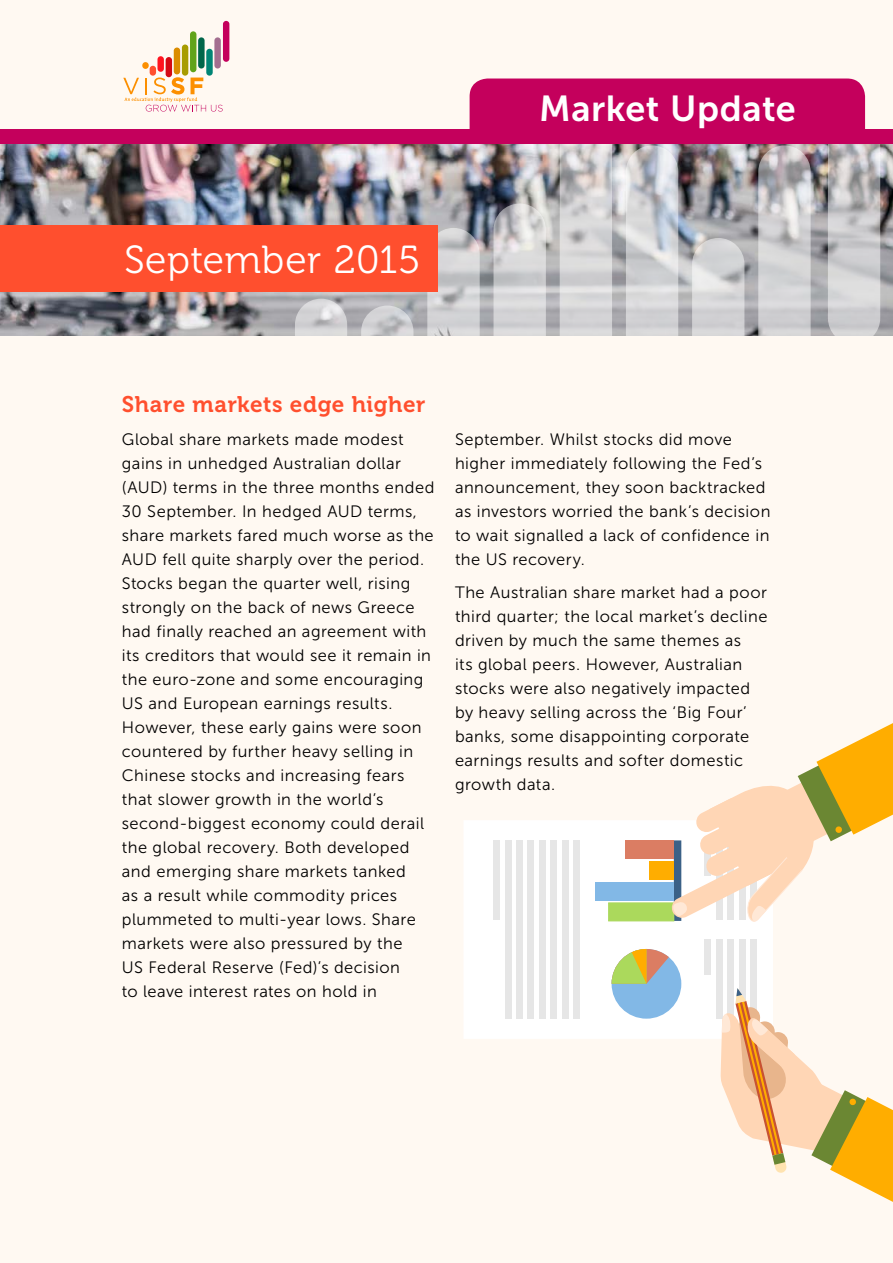
<style>
.page{position:relative;width:893px;height:1263px;background:#fff9f2}
.page>*{position:absolute;margin:0;border:0;box-sizing:border-box;transform-origin:0 0}
.t1{font:39px "Museo 300";letter-spacing:.01em;color:#fff}
.t2{font:36px "Museo Sans 700";letter-spacing:.015em;color:#fff}
.t3{font:22.5px "Museo 700";letter-spacing:.02em;color:#ff4f2e}
.t4{font:16.5px/24px "Museo Sans 300";letter-spacing:.03em;color:#000}
</style>
<div class="page">
<div style="left:0;top:129px;width:893px;height:16px;background:#c4005c"></div>
<div style="left:142px;top:62px;width:7px;height:7px;background:#fc8f00;border-radius:3px"></div>
<div style="left:150px;top:66px;width:6px;height:10px;background:#ff4f2e;border-radius:3px"></div>
<div style="left:157px;top:56px;width:7px;height:16px;background:#ff141f;border-radius:3px"></div>
<div style="left:166px;top:57px;width:6px;height:20px;background:#d40a14;border-radius:3px"></div>
<div style="left:174px;top:48px;width:6px;height:26px;background:#db8c00;border-radius:3px"></div>
<div style="left:182px;top:45px;width:6px;height:31px;background:#a89c00;border-radius:3px"></div>
<div style="left:190px;top:31px;width:6px;height:41px;background:#61a31a;border-radius:3px"></div>
<div style="left:198px;top:37px;width:7px;height:32px;background:#00664a;border-radius:3px"></div>
<div style="left:206px;top:49px;width:7px;height:27px;background:#008575;border-radius:3px"></div>
<div style="left:214px;top:37px;width:7px;height:32px;background:#a36e8f;border-radius:3px"></div>
<div style="left:223px;top:21px;width:6px;height:41px;background:#c4005c;border-radius:3px"></div>
<svg style="left:123px;top:77px;width:100px;height:35px"></svg>
<div style="left:464px;top:821px;width:309px;height:218px;background:#fff"></div>
<div style="left:493px;top:840px;width:7px;height:80px;background:#e6e6e6"></div>
<div style="left:505px;top:840px;width:6px;height:179px;background:#e6e6e6"></div>
<div style="left:516px;top:840px;width:7px;height:179px;background:#e6e6e6"></div>
<div style="left:528px;top:840px;width:6px;height:179px;background:#e6e6e6"></div>
<div style="left:539px;top:840px;width:7px;height:179px;background:#e6e6e6"></div>
<div style="left:550px;top:840px;width:7px;height:179px;background:#e6e6e6"></div>
<div style="left:562px;top:840px;width:7px;height:179px;background:#e6e6e6"></div>
<div style="left:573px;top:840px;width:7px;height:179px;background:#e6e6e6"></div>
<div style="left:625px;top:840px;width:49px;height:18px;background:#db7d63"></div>
<div style="left:649px;top:861px;width:25px;height:18px;background:#ffad00"></div>
<div style="left:595px;top:882px;width:79px;height:18px;background:#82b8e6"></div>
<div style="left:608px;top:903px;width:66px;height:18px;background:#abd95c"></div>
<div style="left:612px;top:949px;width:69px;height:70px;background:#82b8e6;border-radius:50%"></div>
<svg style="left:612px;top:949px;width:57px;height:35px"></svg>
<div style="left:704px;top:939px;width:7px;height:36px;background:#e6e6e6"></div>
<div style="left:716px;top:939px;width:6px;height:80px;background:#e6e6e6"></div>
<div style="left:727px;top:939px;width:7px;height:80px;background:#e6e6e6"></div>
<div style="left:739px;top:939px;width:6px;height:80px;background:#e6e6e6"></div>
<div style="left:750px;top:939px;width:7px;height:80px;background:#e6e6e6"></div>
<svg style="left:720px;top:988px;width:173px;height:214px"></svg>
<svg style="left:670px;top:723px;width:223px;height:206px"></svg>
<img style="left:0;top:145px;width:893px;height:191px">
<svg style="left:295px;top:299px;width:52px;height:37px;background:#cfced1"></svg>
<svg style="left:361px;top:306px;width:52px;height:30px;background:#c5c6c9"></svg>
<svg style="left:427px;top:79px;width:453px;height:257px;background:#bf92a9"></svg>
<div style="left:0;top:226px;width:438px;height:66px;background:#ff4f2e"></div>
<h1 class="t1" style="left:124px;top:239px;width:297px">September 2015</h1>
<h2 class="t2" style="left:539px;top:89px;width:258px">Market Update</h2>
<h3 class="t3" style="left:122px;top:392px;width:305px">Share markets edge higher</h3>
<p class="t4" style="left:122px;top:427px;width:314px">Global share markets made modest gains in unhedged Australian dollar (AUD) terms in the three months ended 30 September. In hedged AUD terms, share markets fared much worse as the AUD fell quite sharply over the period.<br>Stocks began the quarter well, rising strongly on the back of news Greece had finally reached an agreement with its creditors that would see it remain in the euro-zone and some encouraging US and European earnings results.<br>However, these early gains were soon countered by further heavy selling in Chinese stocks and increasing fears that slower growth in the world’s second-biggest economy could derail the global recovery. Both developed and emerging share markets tanked<br>as a result while commodity prices plummeted to multi-year lows. Share markets were also pressured by the<br>US Federal Reserve (Fed)’s decision<br>to leave interest rates on hold in</p>
<p class="t4" style="left:455px;top:427px;width:317px">September. Whilst stocks did move higher immediately following the Fed’s announcement, they soon backtracked as investors worried the bank’s decision to wait signalled a lack of confidence in the US recovery.</p>
<p class="t4" style="left:455px;top:580px;width:314px">The Australian share market had a poor third quarter; the local market’s decline driven by much the same themes as<br>its global peers. However, Australian stocks were also negatively impacted by heavy selling across the ‘Big Four’ banks, some disappointing corporate earnings results and softer domestic growth data.</p>
</div>
